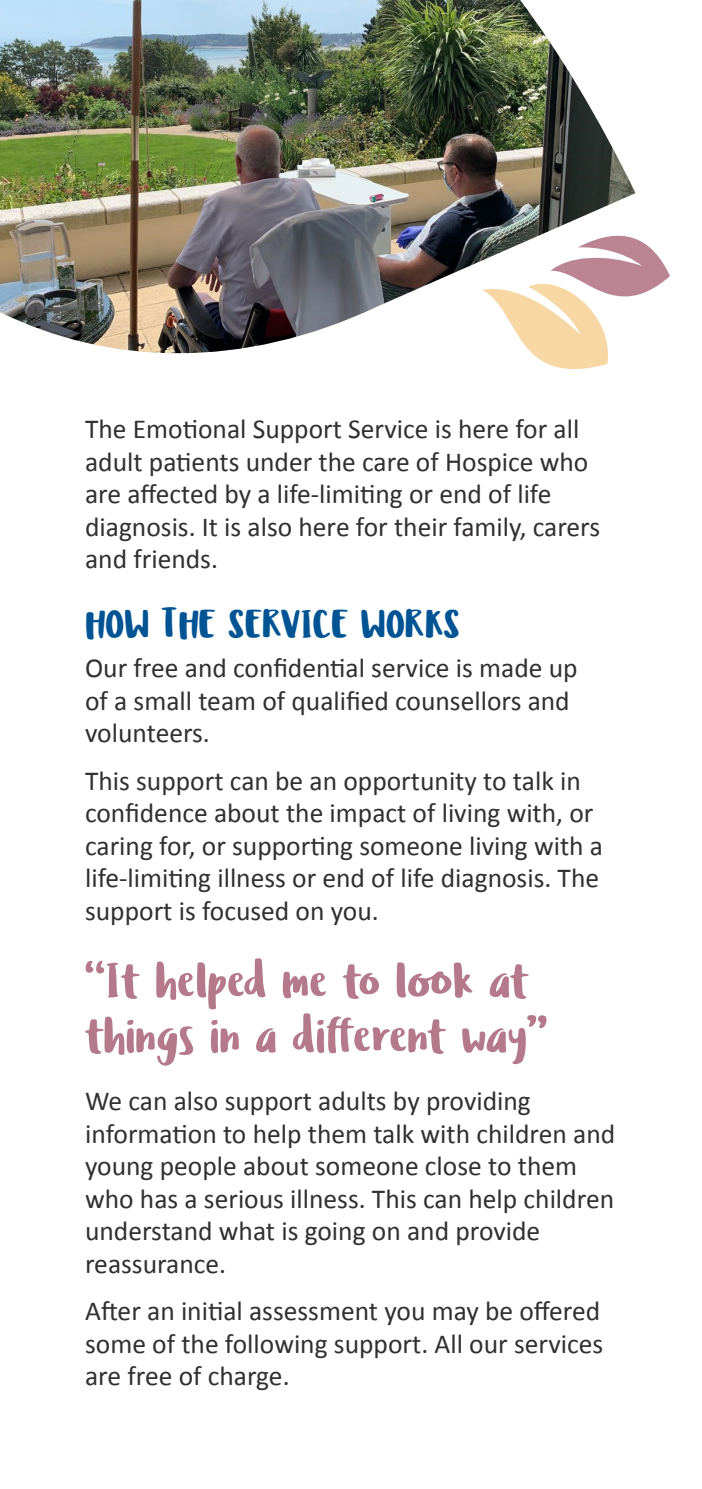
<style>
.page{position:relative;width:702px;height:1489px;background:#fff}
.page>*{position:absolute;margin:0;border:0;box-sizing:border-box;transform-origin:0 0}
.JHO_DHL_2020_-_Quote{font:50px/55px "Ludicrous";color:#b4798a}
.JHO_DL_2020_-_Subhea{font:40px "Ludicrous";color:#015494}
.JHO_DL_2020_-_Body_c{font:27.5px/32.5px "Calibri";color:#312f30}
</style>
<div class="page">
<hr style="left:701px;top:0;width:1px;height:1488px;background:#dedf94">
<img style="left:0;top:0;width:635px;height:354px">
<svg style="left:482px;top:224px;width:188px;height:145px"></svg>
<p class="JHO_DL_2020_-_Body_c" style="left:85px;top:411px;width:516px">The Emotional Support Service is here for all adult patients under the care of Hospice who are affected by a life-limiting or end of life diagnosis. It is also here for their family, carers and friends.</p>
<p class="JHO_DL_2020_-_Subhea" style="left:85px;top:596px;width:377px">HOW THE SERVICE WORKS</p>
<p class="JHO_DL_2020_-_Body_c" style="left:85px;top:650px;width:494px">Our free and confidential service is made up of a small team of qualified counsellors and volunteers.</p>
<p class="JHO_DL_2020_-_Body_c" style="left:85px;top:763px;width:519px">This support can be an opportunity to talk in confidence about the impact of living with, or caring for, or supporting someone living with a life-limiting illness or end of life diagnosis. The support is focused on you.</p>
<p class="JHO_DHL_2020_-_Quote" style="left:85px;top:953px;width:465px">“It helped me to look at things in a different way”</p>
<p class="JHO_DL_2020_-_Body_c" style="left:85px;top:1083px;width:531px">We can also support adults by providing information to help them talk with children and young people about someone close to them who has a serious illness. This can help children understand what is going on and provide reassurance.</p>
<p class="JHO_DL_2020_-_Body_c" style="left:85px;top:1293px;width:519px;text-align:justify">After an initial assessment you may be offered some of the following support. All our services are free of charge.</p>
</div>
